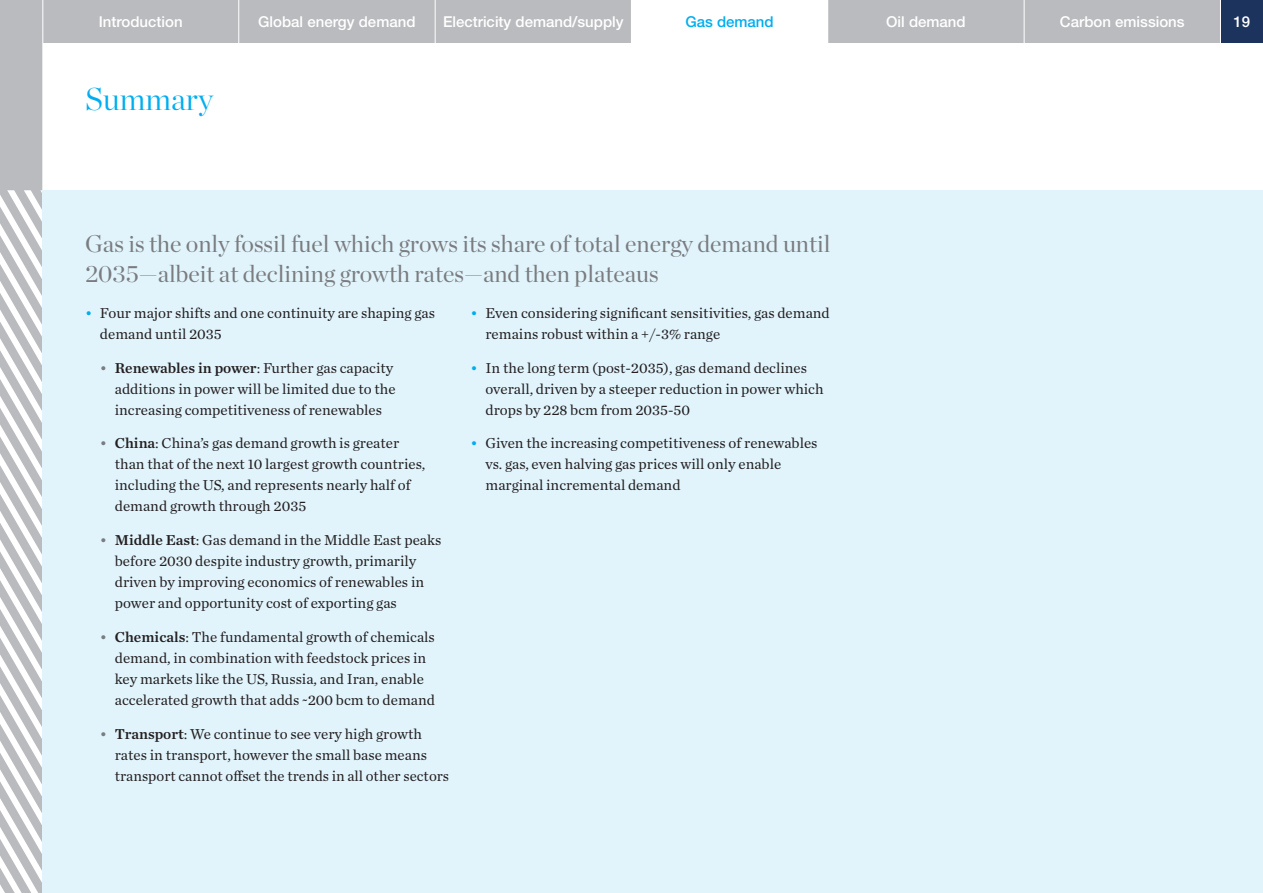
<style>
.page{position:relative;width:1263px;height:893px;background:#fff}
.page>*{position:absolute;margin:0;border:0;box-sizing:border-box;transform-origin:0 0}
.t1{font:300 31.5px "Chronicle Display";color:#00aeef}
.t2{font:24px/30px "Chronicle Display";color:#7a7c7f}
.t3{font:15px/21px "Chronicle Text G1";color:#231f20}
.t4{font:500 15px "Helvetica Neue";color:#fff}
.t5{font:500 15px "Helvetica Neue";color:#00aeef}
.s1{color:#00aeef}
.s2{color:#7a7c7f}
.s3{font-family:"Chronicle Text G1 Semi"}
</style>
<div class="page">
<div style="left:1220px;top:0;width:43px;height:43px;background:#1c335e"></div>
<div style="left:0;top:0;width:1220px;height:43px;background:#babbbe"></div>
<div style="left:0;top:0;width:43px;height:893px;background:#babbbe"></div>
<svg style="left:0;top:190px;width:43px;height:703px"></svg>
<div style="left:43px;top:190px;width:1220px;height:703px;background:#e1f4fc"></div>
<div style="left:631px;top:0;width:197px;height:47px;background:#fff"></div>
<hr style="left:43px;top:0;width:1px;height:190px;background:#fff">
<hr style="left:238px;top:0;width:1px;height:47px;background:#fff">
<hr style="left:435px;top:0;width:1px;height:47px;background:#fff">
<hr style="left:1024px;top:0;width:1px;height:47px;background:#fff">
<hr style="left:1220px;top:0;width:1px;height:47px;background:#fff">
<p class="t4" style="left:99px;top:13px;width:85px">Introduction</p>
<p class="t4" style="left:258px;top:13px;width:159px">Global energy demand</p>
<p class="t4" style="left:443px;top:13px;width:182px">Electricity demand/supply</p>
<p class="t4" style="left:886px;top:13px;width:81px">Oil demand</p>
<p class="t4" style="left:1060px;top:13px;width:126px">Carbon emissions</p>
<p class="t4" style="left:1233px;top:13px;width:18px">19</p>
<p class="t5" style="left:685px;top:13px;width:90px">Gas demand</p>
<h1 class="t1" style="left:85px;top:75px;width:130px">Summary</h1>
<h2 class="t2" style="left:85px;top:227px;width:747px">Gas is the only fossil fuel which grows its share of total energy demand until<br>2035—albeit at declining growth rates—and then plateaus</h2>
<p class="t3" style="left:100px;top:302px;width:337px;text-indent:-15px"><span class="s1">•</span> Four major shifts and one continuity are shaping gas demand until 2035</p>
<p class="t3" style="left:115px;top:356px;width:282px;text-indent:-15px"><span class="s2">•</span> <span class="s3">Renewables in power</span>: Further gas capacity additions in power will be limited due to the increasing competitiveness of renewables</p>
<p class="t3" style="left:115px;top:432px;width:312px;text-indent:-15px"><span class="s2">•</span> <span class="s3">China</span>: China’s gas demand growth is greater than that of the next 10 largest growth countries, including the US, and represents nearly half of demand growth through 2035</p>
<p class="t3" style="left:115px;top:529px;width:328px;text-indent:-15px"><span class="s2">•</span> <span class="s3">Middle East</span>: Gas demand in the Middle East peaks before 2030 despite industry growth, primarily driven by improving economics of renewables in power and opportunity cost of exporting gas</p>
<p class="t3" style="left:115px;top:626px;width:322px;text-indent:-15px"><span class="s2">•</span> <span class="s3">Chemicals</span>: The fundamental growth of chemicals demand, in combination with feedstock prices in key markets like the US, Russia, and Iran, enable accelerated growth that adds ~200 bcm to demand</p>
<p class="t3" style="left:115px;top:722px;width:336px;text-indent:-15px"><span class="s2">•</span> <span class="s3">Transport</span>: We continue to see very high growth rates in transport, however the small base means transport cannot offset the trends in all other sectors</p>
<p class="t3" style="left:485px;top:302px;width:346px;text-indent:-15px"><span class="s1">•</span> Even considering significant sensitivities, gas demand remains robust within a +/-3% range</p>
<p class="t3" style="left:485px;top:356px;width:340px;text-indent:-15px"><span class="s1">•</span> In the long term (post-2035), gas demand declines overall, driven by a steeper reduction in power which drops by 228 bcm from 2035-50</p>
<p class="t3" style="left:485px;top:432px;width:334px;text-indent:-15px"><span class="s1">•</span> Given the increasing competitiveness of renewables vs. gas, even halving gas prices will only enable marginal incremental demand</p>
</div>
